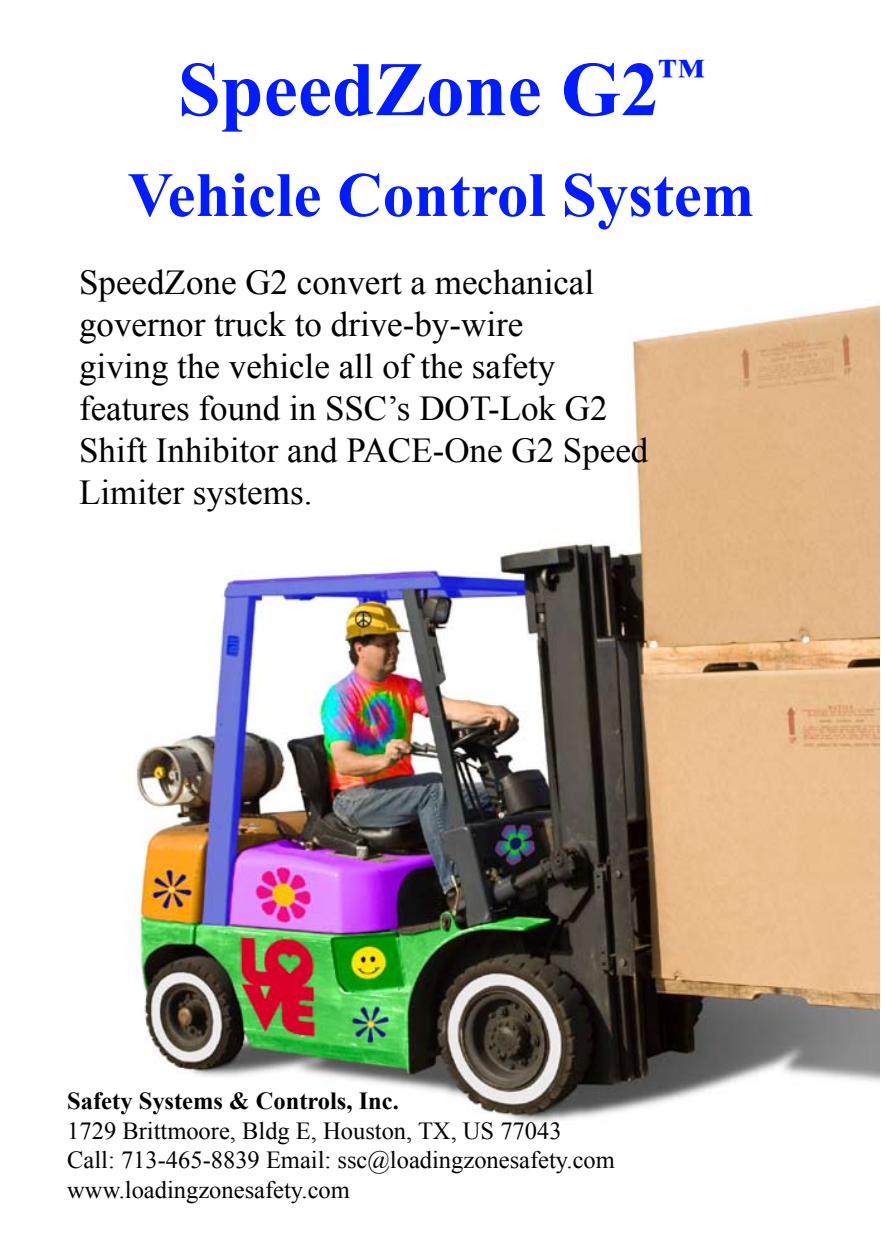
<style>
.page{position:relative;width:882px;height:1260px;background:#fff}
.page>*{position:absolute;margin:0;border:0;box-sizing:border-box;transform-origin:0 0}
.t1{font:700 77px "Times New Roman";color:#001cff}
.t2{font:700 63px "Times New Roman";color:#001cff}
.t3{font:35px/42px "Times New Roman";color:#000}
.t4{font:24.5px/29.4px "Times New Roman";color:#000}
.t5{font:700 24.5px "Times New Roman";color:#000}
</style>
<div class="page">
<img style="left:126px;top:302px;width:754px;height:821px">
<h1 class="t1" style="left:178px;top:36px;width:528px">SpeedZone G2<sup>™</sup></h1>
<h2 class="t2" style="left:128px;top:151px;width:628px">Vehicle Control System</h2>
<p class="t3" style="left:79px;top:261px;width:571px">SpeedZone G2 convert a mechanical governor truck to drive-by-wire<br>giving the vehicle all of the safety features found in SSC’s DOT-Lok G2<br>Shift Inhibitor and PACE-One G2 Speed<br>Limiter systems.</p>
<p class="t5" style="left:67px;top:1084px;width:333px">Safety Systems &amp; Controls, Inc.</p>
<p class="t4" style="left:67px;top:1115px;width:549px">1729 Brittmoore, Bldg E, Houston, TX, US 77043<br>Call: 713-465-8839 Email: ssc@loadingzonesafety.com www.loadingzonesafety.com</p>
</div>
